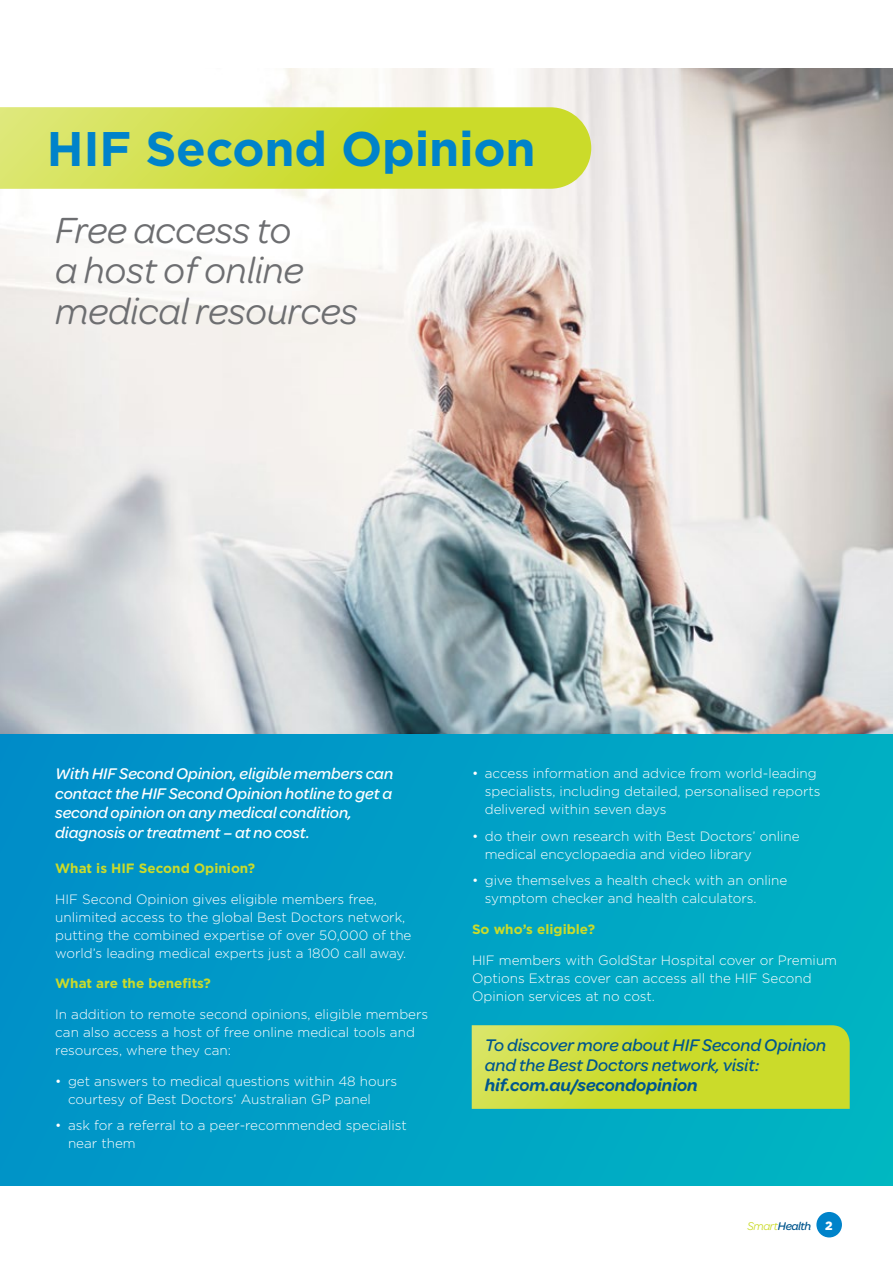
<style>
.page{position:relative;width:893px;height:1263px;background:#fff}
.page>*{position:absolute;margin:0;border:0;box-sizing:border-box;transform-origin:0 0}
.t1{font:700 48.45px "Gotham";letter-spacing:-.005em;color:#0083ca}
.t2{font:italic 38.85px/40.5px "Omnes";color:#6d6e71}
.t3{font:italic 500 18px/20.2px "Omnes";color:#00568d}
.t4{font:italic 600 18px "Omnes";color:#00568d}
.t5{font:italic 500 16.5px/19.5px "Omnes";color:#fff}
.t6{font:300 13.5px/18px "Gotham";color:#fff}
.t7{font:700 13.5px "Gotham";color:#cbdb2a}
.t8{font:italic 500 12px "Omnes";letter-spacing:-.03em;color:#00568d}
.s1{font-weight:400;color:#cbdb2a}
.s2{font-family:"Gotham";font-weight:900;font-style:normal;color:#fff}
</style>
<div class="page">
<div style="left:0;top:521px;width:893px;height:665px;background:linear-gradient(to right,#018fc8,#01b2c2)"></div>
<svg style="left:472px;top:1025px;width:378px;height:84px;background:#ccdc37"></svg>
<img style="left:0;top:68px;width:893px;height:665px">
<svg style="left:0;top:107px;width:591px;height:82px;background:#d1df45"></svg>
<div style="left:816px;top:1212px;width:26px;height:25px;background:#0083ca;border-radius:50%"></div>
<h1 class="t1" style="left:47px;top:117px;width:490px">HIF Second Opinion</h1>
<h2 class="t2" style="left:55px;top:208px;width:304px">Free access to<br>a host of online medical resources</h2>
<p class="t5" style="left:55px;top:763px;width:339px">With HIF Second Opinion, eligible members can contact the HIF Second Opinion hotline to get a second opinion on any medical condition, diagnosis or treatment – at no cost.</p>
<p class="t7" style="left:55px;top:859px;width:202px">What is HIF Second Opinion?</p>
<p class="t6" style="left:55px;top:889px;width:358px">HIF Second Opinion gives eligible members free, unlimited access to the global Best Doctors network, putting the combined expertise of over 50,000 of the world’s leading medical experts just a 1800 call away.</p>
<p class="t7" style="left:55px;top:974px;width:157px">What are the benefits?</p>
<p class="t6" style="left:55px;top:1005px;width:374px">In addition to remote second opinions, eligible members can also access a host of free online medical tools and resources, where they can:</p>
<p class="t6" style="left:68px;top:1072px;width:331px;text-indent:-13px">• get answers to medical questions within 48 hours courtesy of Best Doctors’ Australian GP panel</p>
<p class="t6" style="left:68px;top:1116px;width:340px;text-indent:-13px">• ask for a referral to a peer-recommended specialist near them</p>
<p class="t6" style="left:485px;top:764px;width:337px;text-indent:-13px">• access information and advice from world-leading specialists, including detailed, personalised reports delivered within seven days</p>
<p class="t6" style="left:485px;top:827px;width:316px;text-indent:-13px">• do their own research with Best Doctors’ online medical encyclopaedia and video library</p>
<p class="t6" style="left:485px;top:871px;width:304px;text-indent:-13px">• give themselves a health check with an online symptom checker and health calculators.</p>
<p class="t7" style="left:472px;top:920px;width:125px">So who’s eligible?</p>
<p class="t6" style="left:472px;top:951px;width:367px">HIF members with GoldStar Hospital cover or Premium<br>Options Extras cover can access all the HIF Second<br>Opinion services at no cost.</p>
<h3 class="t3" style="left:485px;top:1034px;width:343px">To discover more about HIF Second Opinion and the Best Doctors network, visit:</h3>
<h3 class="t4" style="left:485px;top:1073px;width:214px">hif.com.au/secondopinion</h3>
<p class="t8" style="left:748px;top:1218px;width:87px"><span class="s1">Smart</span>Health <span class="s2">2</span></p>
</div>
